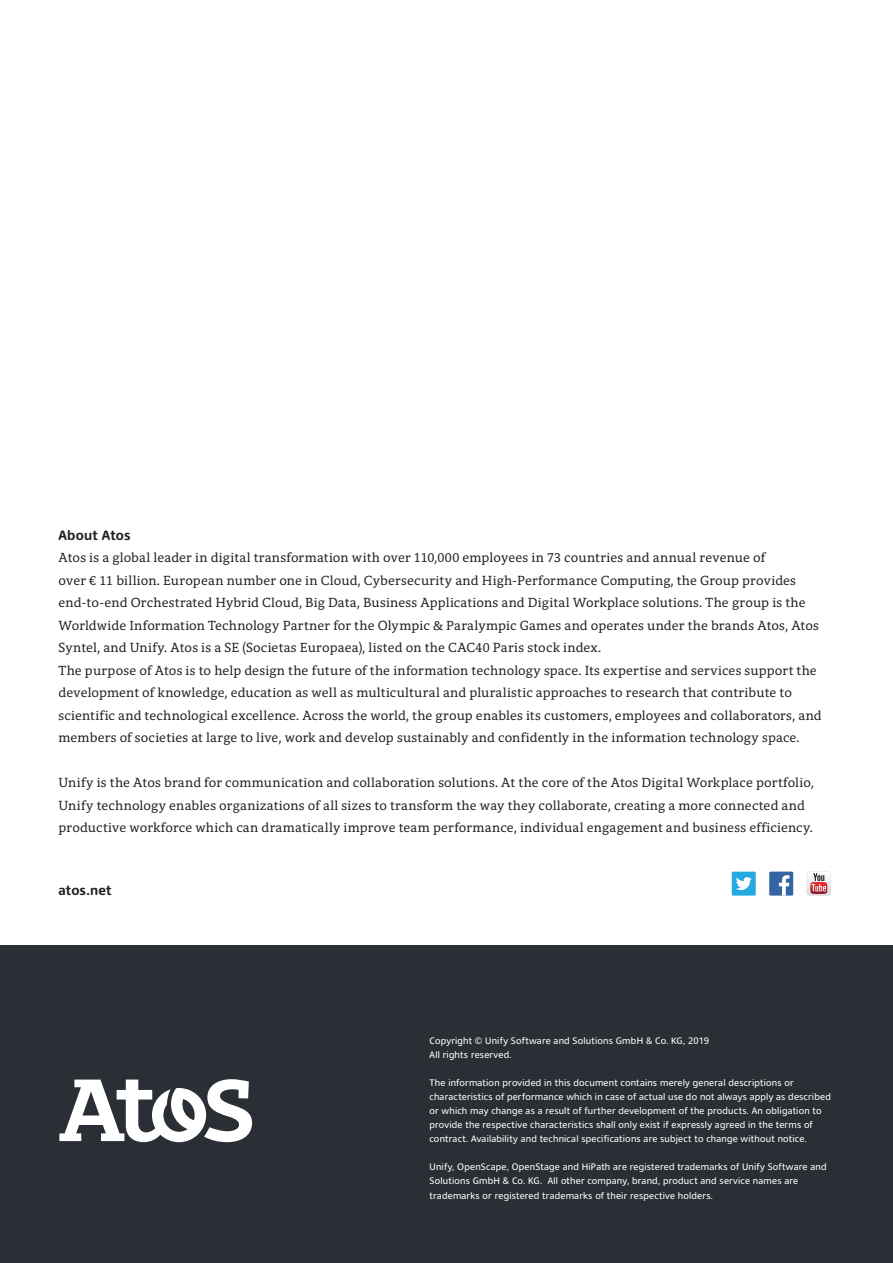
<style>
.page{position:relative;width:893px;height:1263px;background:#fff}
.page>*{position:absolute;margin:0;border:0;box-sizing:border-box;transform-origin:0 0}
.t1{font:13.5px/22.5px "Harmony Serif";letter-spacing:.01em;color:#231f20}
.t2{font:700 13.5px "Harmony Sans";letter-spacing:.01em;color:#231f20}
.t3{font:9.45px/14.1px "Harmony Sans";letter-spacing:.02em;color:#fff}
</style>
<div class="page">
<div style="left:0;top:945px;width:893px;height:318px;background:#292f35"></div>
<svg style="left:59px;top:1079px;width:193px;height:63px"></svg>
<div style="left:769px;top:872px;width:24px;height:24px;background:#3564a3"></div>
<svg style="left:779px;top:875px;width:10px;height:21px"></svg>
<svg style="left:807px;top:872px;width:24px;height:24px"></svg>
<div style="left:732px;top:872px;width:24px;height:24px;background:#24aae1"></div>
<svg style="left:736px;top:877px;width:16px;height:13px"></svg>
<p class="t2" style="left:58px;top:526px;width:74px">About Atos</p>
<p class="t1" style="left:58px;top:546px;width:765px">Atos is a global leader in digital transformation with over 110,000 employees in 73 countries and annual revenue of<br>over € 11 billion. European number one in Cloud, Cybersecurity and High-Performance Computing, the Group provides end-to-end Orchestrated Hybrid Cloud, Big Data, Business Applications and Digital Workplace solutions. The group is the Worldwide Information Technology Partner for the Olympic &amp; Paralympic Games and operates under the brands Atos, Atos Syntel, and Unify. Atos is a SE (Societas Europaea), listed on the CAC40 Paris stock index.<br>The purpose of Atos is to help design the future of the information technology space. Its expertise and services support the development of knowledge, education as well as multicultural and pluralistic approaches to research that contribute to scientific and technological excellence. Across the world, the group enables its customers, employees and collaborators, and members of societies at large to live, work and develop sustainably and confidently in the information technology space.</p>
<p class="t1" style="left:58px;top:771px;width:757px">Unify is the Atos brand for communication and collaboration solutions. At the core of the Atos Digital Workplace portfolio,<br>Unify technology enables organizations of all sizes to transform the way they collaborate, creating a more connected and productive workforce which can dramatically improve team performance, individual engagement and business efficiency.</p>
<p class="t2" style="left:58px;top:882px;width:55px">atos.net</p>
<p class="t3" style="left:429px;top:1033px;width:281px">Copyright © Unify Software and Solutions GmbH &amp; Co. KG, 2019<br>All rights reserved.</p>
<p class="t3" style="left:429px;top:1075px;width:403px">The information provided in this document contains merely general descriptions or characteristics of performance which in case of actual use do not always apply as described or which may change as a result of further development of the products. An obligation to provide the respective characteristics shall only exist if expressly agreed in the terms of contract. Availability and technical specifications are subject to change without notice.</p>
<p class="t3" style="left:429px;top:1160px;width:399px">Unify, OpenScape, OpenStage and HiPath are registered trademarks of Unify Software and<br>Solutions GmbH &amp; Co. KG. All other company, brand, product and service names are trademarks or registered trademarks of their respective holders.</p>
</div>
